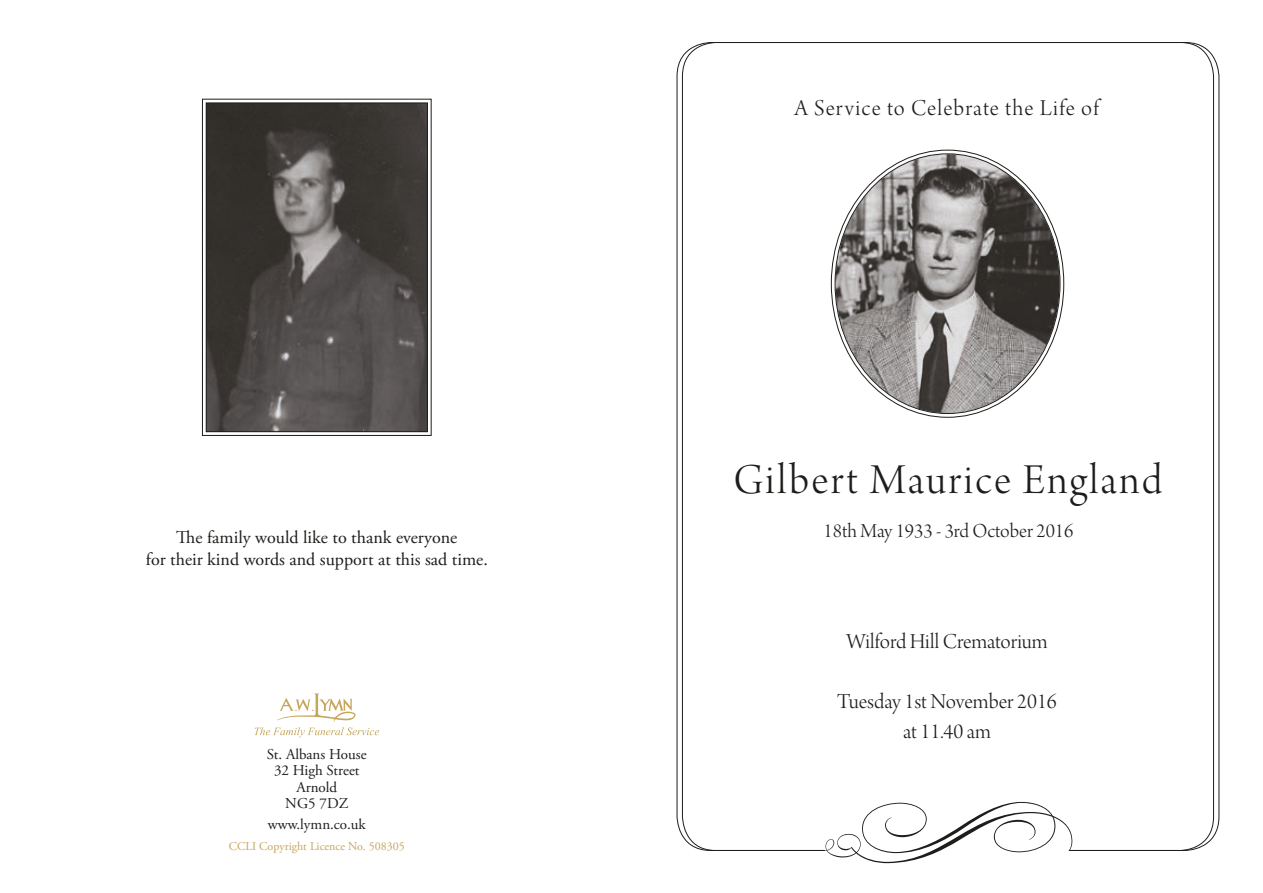
<style>
.page{position:relative;width:1263px;height:893px;background:#fff}
.page>*{position:absolute;margin:0;border:0;box-sizing:border-box;transform-origin:0 0}
.t1{font:45px "Arno Pro Light Display";letter-spacing:.05em;color:#1d1d1b}
.t2{font:24px "Arno Pro Light Display";letter-spacing:.05em;color:#1d1d1b}
.t3{font:22.5px/30px "Arno Pro Light Display";color:#1d1d1b;text-align:center}
.t4{font:21px "Arno Pro Light Display";color:#1d1d1b}
.t5{font:18px/22.5px "Adobe Garamond Pro";color:#1d1d1b;text-align:center}
.t6{font:15px/16.5px "Adobe Garamond Pro";color:#1d1d1b;text-align:center}
.t7{font:12px "Adobe Garamond Pro";color:#c6a65b}
</style>
<div class="page">
<svg style="left:825px;top:802px;width:248px;height:61px"></svg>
<img style="left:835px;top:154px;width:225px;height:259px">
<svg style="left:254px;top:693px;width:125px;height:44px"></svg>
<svg style="left:202px;top:98px;width:230px;height:338px"></svg>
<svg style="left:205px;top:102px;width:223px;height:330px;background:#4b4745"></svg>
<p class="t5" style="left:146px;top:526px;width:343px">The family would like to thank everyone<br>for their kind words and support at this sad time.</p>
<p class="t6" style="left:267px;top:746px;width:101px">St. Albans House<br>32 High Street<br>Arnold<br>NG5 7DZ</p>
<p class="t6" style="left:268px;top:816px;width:99px">www.lymn.co.uk</p>
<p class="t7" style="left:229px;top:839px;width:178px">CCLI Copyright Licence No. 508305</p>
<h2 class="t2" style="left:794px;top:95px;width:306px">A Service to Celebrate the Life of</h2>
<h1 class="t1" style="left:733px;top:455px;width:430px">Gilbert Maurice England</h1>
<p class="t4" style="left:823px;top:519px;width:251px">18th May 1933 - 3rd October 2016</p>
<p class="t3" style="left:846px;top:628px;width:203px">Wilford Hill Crematorium</p>
<p class="t3" style="left:837px;top:688px;width:221px">Tuesday 1st November 2016 at 11.40 am</p>
</div>
